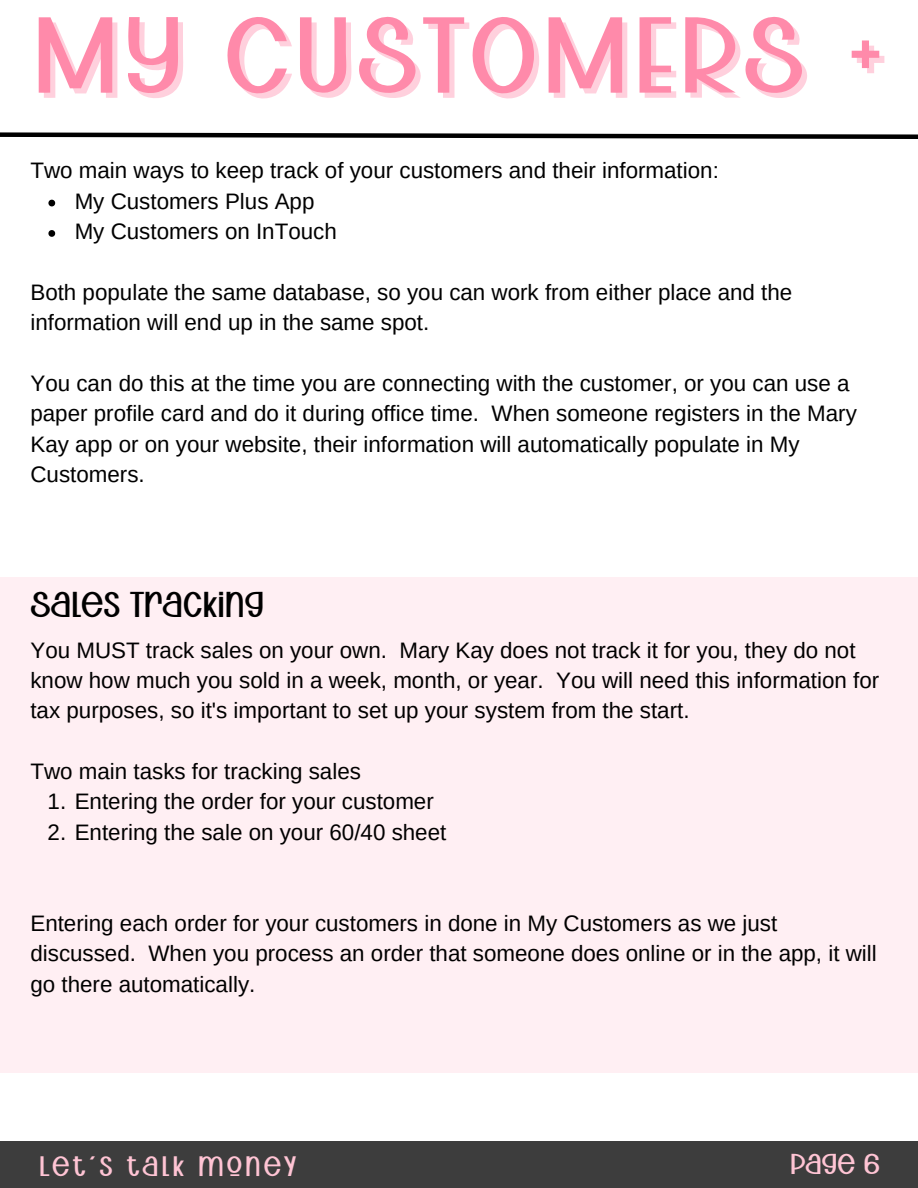
<style>
.page{position:relative;width:918px;height:1188px;background:#fff}
.page>*{position:absolute;margin:0;border:0;box-sizing:border-box;transform-origin:0 0}
.t1{font:116.4px "Christabelle Sans";letter-spacing:.05em;color:#ff6f96}
.t2{font:38.85px "Christabelle Sans";color:#000}
.t3{font:31.2px "Christabelle Sans";color:#ffc4d4}
.t4{font:30.45px "Christabelle Sans";letter-spacing:.1em;color:#ffc4d4}
.t5{font:22.35px/30.3px "Arimo";color:#000}
</style>
<div class="page">
<div style="left:0;top:1141px;width:918px;height:47px;background:#3d3d3d"></div>
<svg style="left:0;top:132px;width:918px;height:7px"></svg>
<div style="left:0;top:577px;width:918px;height:496px;background:#ffeff3"></div>
<svg style="left:48px;top:200px;width:7px;height:6px"></svg>
<svg style="left:48px;top:230px;width:7px;height:7px"></svg>
<h1 class="t1" style="left:33px;top:-3px;width:854px">MY CUSTOMERS +</h1>
<h1 class="t5" style="left:30px;top:155px;width:690px">Two main ways to keep track of your customers and their information:</h1>
<p class="t5" style="left:75px;top:186px;width:241px">My Customers Plus App</p>
<p class="t5" style="left:75px;top:216px;width:264px">My Customers on InTouch</p>
<p class="t5" style="left:30px;top:277px;width:763px">Both populate the same database, so you can work from either place and the information will end up in the same spot.</p>
<p class="t5" style="left:30px;top:368px;width:828px">You can do this at the time you are connecting with the customer, or you can use a paper profile card and do it during office time. When someone registers in the Mary Kay app or on your website, their information will automatically populate in My Customers.</p>
<p class="t2" style="left:30px;top:585px;width:235px">SALES TRACKING</p>
<p class="t5" style="left:30px;top:635px;width:850px">You MUST track sales on your own. Mary Kay does not track it for you, they do not know how much you sold in a week, month, or year. You will need this information for tax purposes, so it's important to set up your system from the start.</p>
<p class="t5" style="left:30px;top:756px;width:332px">Two main tasks for tracking sales</p>
<p class="t5" style="left:48px;top:787px;width:388px">1. Entering the order for your customer</p>
<p class="t5" style="left:48px;top:817px;width:400px">2. Entering the sale on your 60/40 sheet</p>
<p class="t5" style="left:30px;top:908px;width:848px">Entering each order for your customers in done in My Customers as we just discussed. When you process an order that someone does online or in the app, it will go there automatically.</p>
<p class="t4" style="left:39px;top:1151px;width:259px">LET'S TALK MONEY</p>
<h2 class="t3" style="left:790px;top:1148px;width:92px">PAGE 6</h2>
</div>
